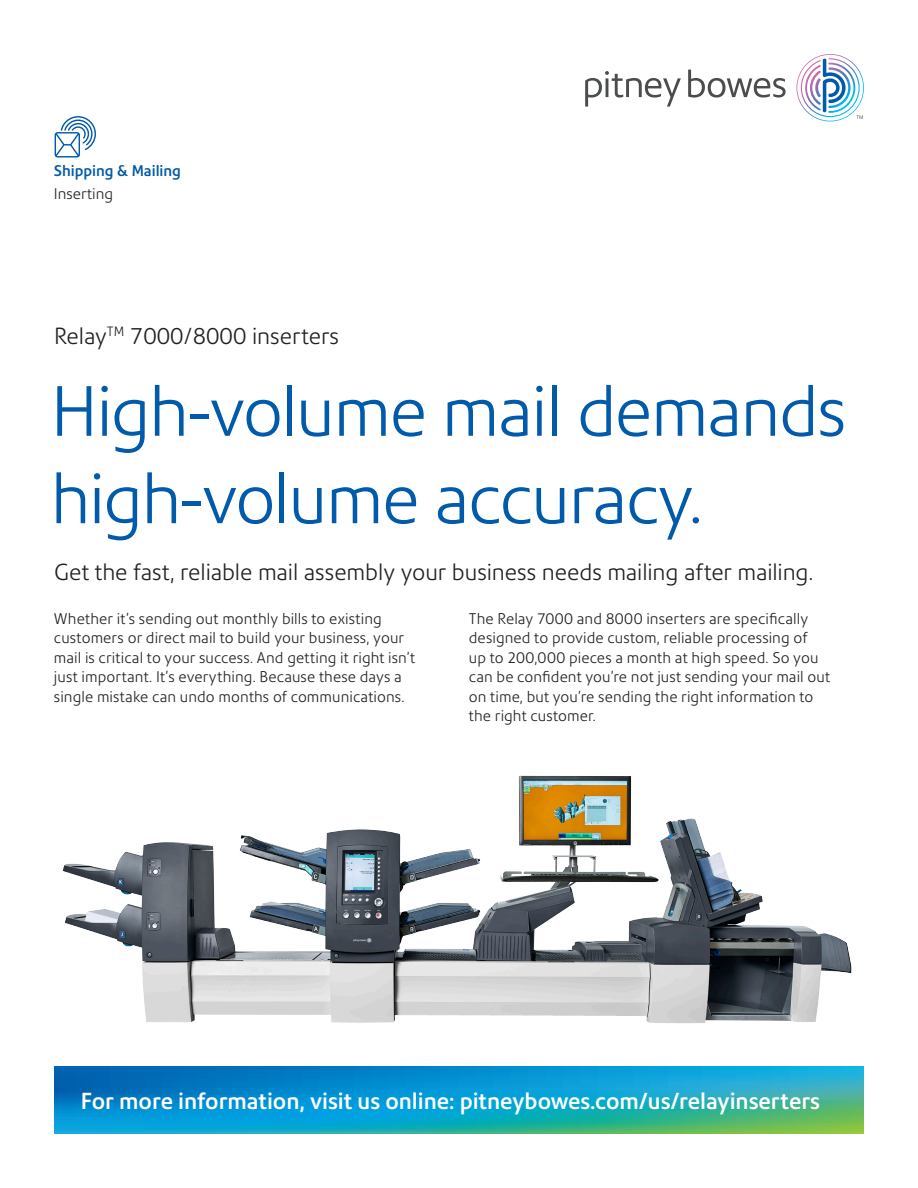
<style>
.page{position:relative;width:918px;height:1188px;background:#fff}
.page>*{position:absolute;margin:0;border:0;box-sizing:border-box;transform-origin:0 0}
.t1{font:300 69px/87.4px "Precision Sans";letter-spacing:-.02em;color:#015aaa}
.t2{font:300 22.5px "Precision Sans";letter-spacing:-.005em;color:#231f20}
.t3{font:500 22.5px "Precision Sans";color:#fff}
.t4{font:300 15px/19.5px "Precision Sans";letter-spacing:.01em;color:#231f20}
.t5{font:500 15px "Precision Sans";color:#015aaa}
</style>
<div class="page">
<img style="left:62px;top:775px;width:790px;height:248px">
<svg style="left:54px;top:1066px;width:810px;height:68px;background:#149cbe"></svg>
<svg style="left:55px;top:116px;width:41px;height:42px"></svg>
<svg style="left:585px;top:54px;width:279px;height:68px"></svg>
<p class="t5" style="left:54px;top:162px;width:129px">Shipping &amp; Mailing</p>
<p class="t4" style="left:54px;top:184px;width:61px">Inserting</p>
<h2 class="t2" style="left:54px;top:322px;width:286px">Relay<sup>TM</sup> 7000/8000 inserters</h2>
<h1 class="t1" style="left:51px;top:368px;width:797px">High-volume mail demands high-volume accuracy.</h1>
<h2 class="t2" style="left:54px;top:558px;width:761px">Get the fast, reliable mail assembly your business needs mailing after mailing.</h2>
<p class="t4" style="left:54px;top:609px;width:363px">Whether it’s sending out monthly bills to existing customers or direct mail to build your business, your mail is critical to your success. And getting it right isn’t just important. It’s everything. Because these days a single mistake can undo months of communications.</p>
<p class="t4" style="left:469px;top:609px;width:363px">The Relay 7000 and 8000 inserters are specifically designed to provide custom, reliable processing of<br>up to 200,000 pieces a month at high speed. So you can be confident you’re not just sending your mail out on time, but you’re sending the right information to the right customer.</p>
<h2 class="t3" style="left:81px;top:1088px;width:741px">For more information, visit us online: pitneybowes.com/us/relayinserters</h2>
</div>
